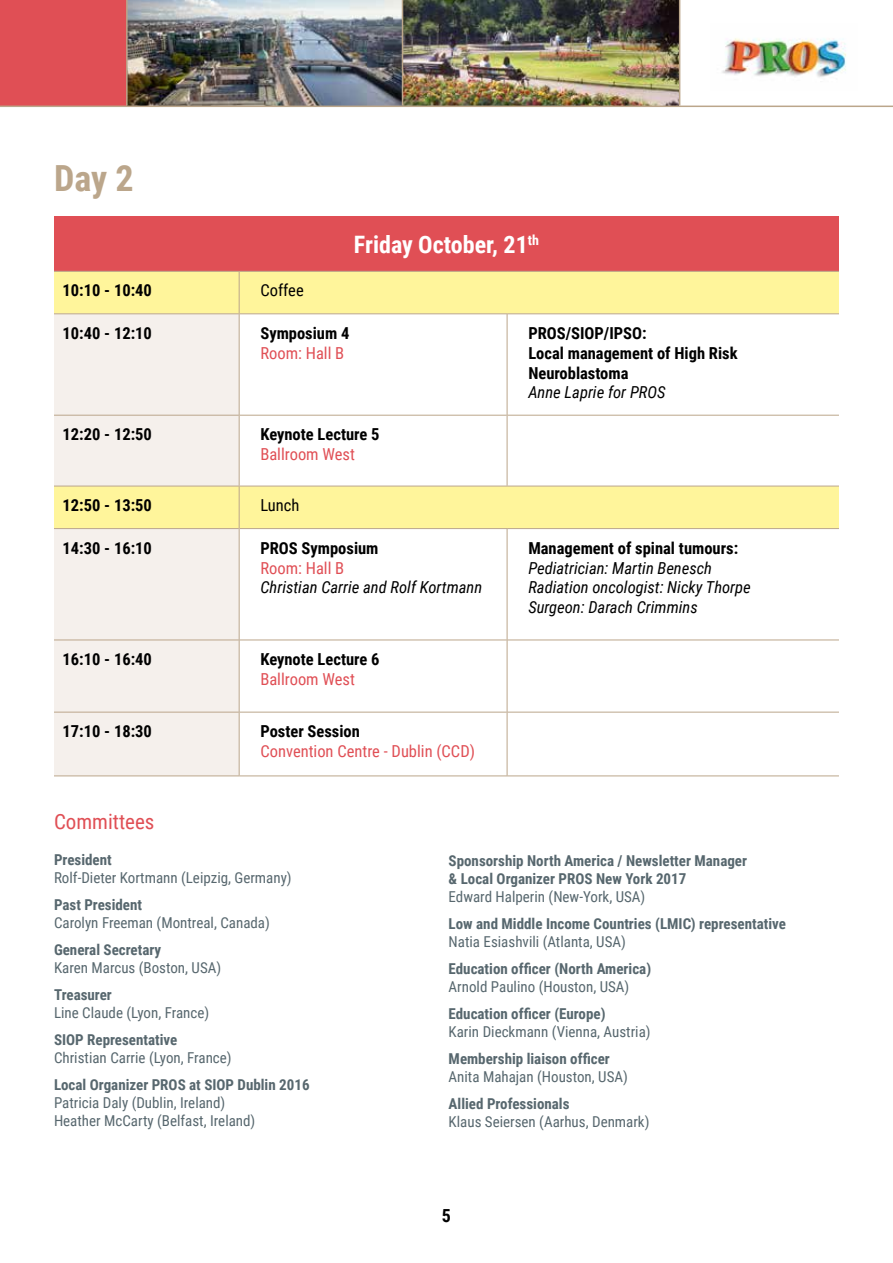
<style>
.page{position:relative;width:893px;height:1263px;background:#fff}
.page>*{position:absolute;margin:0;border:0;box-sizing:border-box;transform-origin:0 0}
.t1{font:700 36px "Roboto Condensed";color:#bba68b}
.t2{font:700 24px "Roboto Condensed";color:#fff}
.t3{font:21px "Roboto Condensed";color:#e04f55}
.t4{font:700 18px "Roboto Condensed";color:#000}
.t5{font:700 16.5px/19.8px "Roboto Condensed";color:#000}
.t6{font:italic 16.5px/19.8px "Roboto Condensed";color:#000}
.t7{font:16.5px "Roboto Condensed";color:#e04f55}
.t8{font:16.5px "Roboto Condensed";color:#000}
.t9{font:15px/18px "Roboto Condensed";color:#57676e}
.t10{font:700 15px/18px "Roboto Condensed";color:#57676e}
</style>
<div class="page">
<div style="left:54px;top:216px;width:785px;height:55px;background:#e04f55"></div>
<div style="left:54px;top:272px;width:785px;height:42px;background:#fff59b"></div>
<svg style="left:54px;top:315px;width:185px;height:460px;background:#f5f0e4"></svg>
<svg style="left:240px;top:315px;width:599px;height:460px"></svg>
<hr style="left:54px;top:314px;width:185px;height:1px;background:#bba68b">
<hr style="left:240px;top:314px;width:267px;height:1px;background:#bba68b">
<hr style="left:507px;top:314px;width:332px;height:1px;background:#bba68b">
<hr style="left:54px;top:415px;width:185px;height:1px;background:#bba68b">
<hr style="left:240px;top:415px;width:267px;height:1px;background:#bba68b">
<hr style="left:507px;top:415px;width:332px;height:1px;background:#bba68b">
<hr style="left:54px;top:528px;width:185px;height:1px;background:#bba68b">
<hr style="left:240px;top:528px;width:267px;height:1px;background:#bba68b">
<hr style="left:507px;top:528px;width:332px;height:1px;background:#bba68b">
<hr style="left:54px;top:640px;width:185px;height:1px;background:#bba68b">
<hr style="left:240px;top:640px;width:267px;height:1px;background:#bba68b">
<hr style="left:507px;top:640px;width:332px;height:1px;background:#bba68b">
<hr style="left:54px;top:712px;width:185px;height:1px;background:#bba68b">
<hr style="left:240px;top:712px;width:267px;height:1px;background:#bba68b">
<hr style="left:507px;top:712px;width:332px;height:1px;background:#bba68b">
<hr style="left:239px;top:272px;width:1px;height:42px;background:#bba68b">
<hr style="left:239px;top:314px;width:1px;height:101px;background:#bba68b">
<hr style="left:239px;top:415px;width:1px;height:71px;background:#bba68b">
<hr style="left:239px;top:486px;width:1px;height:43px;background:#bba68b">
<hr style="left:239px;top:529px;width:1px;height:111px;background:#bba68b">
<hr style="left:239px;top:640px;width:1px;height:72px;background:#bba68b">
<hr style="left:239px;top:712px;width:1px;height:63px;background:#bba68b">
<hr style="left:54px;top:271px;width:185px;height:1px;background:#bba68b">
<hr style="left:239px;top:271px;width:268px;height:1px;background:#bba68b">
<hr style="left:507px;top:271px;width:332px;height:1px;background:#bba68b">
<hr style="left:54px;top:486px;width:185px;height:1px;background:#bba68b">
<hr style="left:239px;top:486px;width:268px;height:1px;background:#bba68b">
<hr style="left:507px;top:486px;width:332px;height:1px;background:#bba68b">
<hr style="left:54px;top:775px;width:185px;height:1px;background:#bba68b">
<hr style="left:239px;top:775px;width:268px;height:1px;background:#bba68b">
<hr style="left:507px;top:775px;width:332px;height:1px;background:#bba68b">
<hr style="left:507px;top:314px;width:1px;height:101px;background:#bba68b">
<hr style="left:507px;top:415px;width:1px;height:71px;background:#bba68b">
<hr style="left:507px;top:529px;width:1px;height:111px;background:#bba68b">
<hr style="left:507px;top:640px;width:1px;height:72px;background:#bba68b">
<hr style="left:507px;top:712px;width:1px;height:63px;background:#bba68b">
<img style="left:128px;top:0;width:551px;height:106px">
<img style="left:722px;top:38px;width:124px;height:39px">
<div style="left:0;top:0;width:127px;height:106px;background:#e04f55"></div>
<hr style="left:0;top:106px;width:893px;height:1px;background:#bba68b">
<hr style="left:679px;top:0;width:1px;height:106px;background:#bba68b">
<hr style="left:402px;top:0;width:1px;height:106px;background:#bba68b">
<hr style="left:126px;top:0;width:2px;height:106px;background:#bba68b">
<h1 class="t1" style="left:54px;top:153px;width:81px">Day 2</h1>
<h2 class="t2" style="left:354px;top:227px;width:187px">Friday October, 21<sup>th</sup></h2>
<p class="t5" style="left:63px;top:280px;width:91px">10:10 - 10:40</p>
<p class="t8" style="left:260px;top:279px;width:45px">Coffee</p>
<p class="t5" style="left:63px;top:323px;width:91px">10:40 - 12:10</p>
<p class="t5" style="left:260px;top:323px;width:91px">Symposium 4</p>
<p class="t7" style="left:260px;top:341px;width:85px">Room: Hall B</p>
<p class="t5" style="left:63px;top:424px;width:91px">12:20 - 12:50</p>
<p class="t5" style="left:260px;top:424px;width:121px">Keynote Lecture 5</p>
<p class="t7" style="left:260px;top:443px;width:96px">Ballroom West</p>
<p class="t5" style="left:63px;top:495px;width:91px">12:50 - 13:50</p>
<p class="t8" style="left:260px;top:494px;width:41px">Lunch</p>
<p class="t5" style="left:63px;top:537px;width:91px">14:30 - 16:10</p>
<p class="t5" style="left:260px;top:537px;width:120px">PROS Symposium</p>
<p class="t7" style="left:260px;top:556px;width:85px">Room: Hall B</p>
<p class="t6" style="left:260px;top:577px;width:223px">Christian Carrie and Rolf Kortmann</p>
<p class="t5" style="left:63px;top:649px;width:91px">16:10 - 16:40</p>
<p class="t5" style="left:260px;top:649px;width:121px">Keynote Lecture 6</p>
<p class="t7" style="left:260px;top:667px;width:96px">Ballroom West</p>
<p class="t5" style="left:63px;top:721px;width:91px">17:10 - 18:30</p>
<p class="t5" style="left:260px;top:721px;width:101px">Poster Session</p>
<p class="t7" style="left:260px;top:740px;width:216px">Convention Centre - Dublin (CCD)</p>
<p class="t5" style="left:528px;top:323px;width:211px">PROS/SIOP/IPSO:<br>Local management of High Risk<br>Neuroblastoma</p>
<p class="t6" style="left:528px;top:382px;width:139px">Anne Laprie for PROS</p>
<p class="t5" style="left:528px;top:537px;width:211px">Management of spinal tumours:</p>
<p class="t6" style="left:528px;top:557px;width:224px">Pediatrician: Martin Benesch<br>Radiation oncologist: Nicky Thorpe<br>Surgeon: Darach Crimmins</p>
<h3 class="t3" style="left:54px;top:807px;width:102px">Committees</h3>
<p class="t10" style="left:54px;top:850px;width:59px">President</p>
<p class="t9" style="left:54px;top:868px;width:239px">Rolf-Dieter Kortmann (Leipzig, Germany)</p>
<p class="t10" style="left:54px;top:895px;width:90px">Past President</p>
<p class="t9" style="left:54px;top:913px;width:217px">Carolyn Freeman (Montreal, Canada)</p>
<p class="t10" style="left:54px;top:940px;width:109px">General Secretary</p>
<p class="t9" style="left:54px;top:958px;width:169px">Karen Marcus (Boston, USA)</p>
<p class="t10" style="left:54px;top:985px;width:59px">Treasurer</p>
<p class="t9" style="left:54px;top:1003px;width:157px">Line Claude (Lyon, France)</p>
<p class="t10" style="left:54px;top:1030px;width:125px">SIOP Representative</p>
<p class="t9" style="left:54px;top:1048px;width:179px">Christian Carrie (Lyon, France)</p>
<p class="t10" style="left:54px;top:1075px;width:257px">Local Organizer PROS at SIOP Dublin 2016</p>
<p class="t9" style="left:54px;top:1093px;width:203px">Patricia Daly (Dublin, Ireland)<br>Heather McCarty (Belfast, Ireland)</p>
<p class="t10" style="left:449px;top:851px;width:300px">Sponsorship North America / Newsletter Manager &amp; Local Organizer PROS New York 2017</p>
<p class="t9" style="left:449px;top:887px;width:198px">Edward Halperin (New-York, USA)</p>
<p class="t10" style="left:449px;top:914px;width:339px">Low and Middle Income Countries (LMIC) representative</p>
<p class="t9" style="left:449px;top:932px;width:179px">Natia Esiashvili (Atlanta, USA)</p>
<p class="t10" style="left:449px;top:959px;width:204px">Education officer (North America)</p>
<p class="t9" style="left:449px;top:977px;width:182px">Arnold Paulino (Houston, USA)</p>
<p class="t10" style="left:449px;top:1004px;width:158px">Education officer (Europe)</p>
<p class="t9" style="left:449px;top:1022px;width:204px">Karin Dieckmann (Vienna, Austria)</p>
<p class="t10" style="left:449px;top:1049px;width:163px">Membership liaison officer</p>
<p class="t9" style="left:449px;top:1067px;width:181px">Anita Mahajan (Houston, USA)</p>
<p class="t10" style="left:449px;top:1094px;width:122px">Allied Professionals</p>
<p class="t9" style="left:449px;top:1112px;width:202px">Klaus Seiersen (Aarhus, Denmark)</p>
<p class="t4" style="left:442px;top:1203px;width:11px">5</p>
</div>
